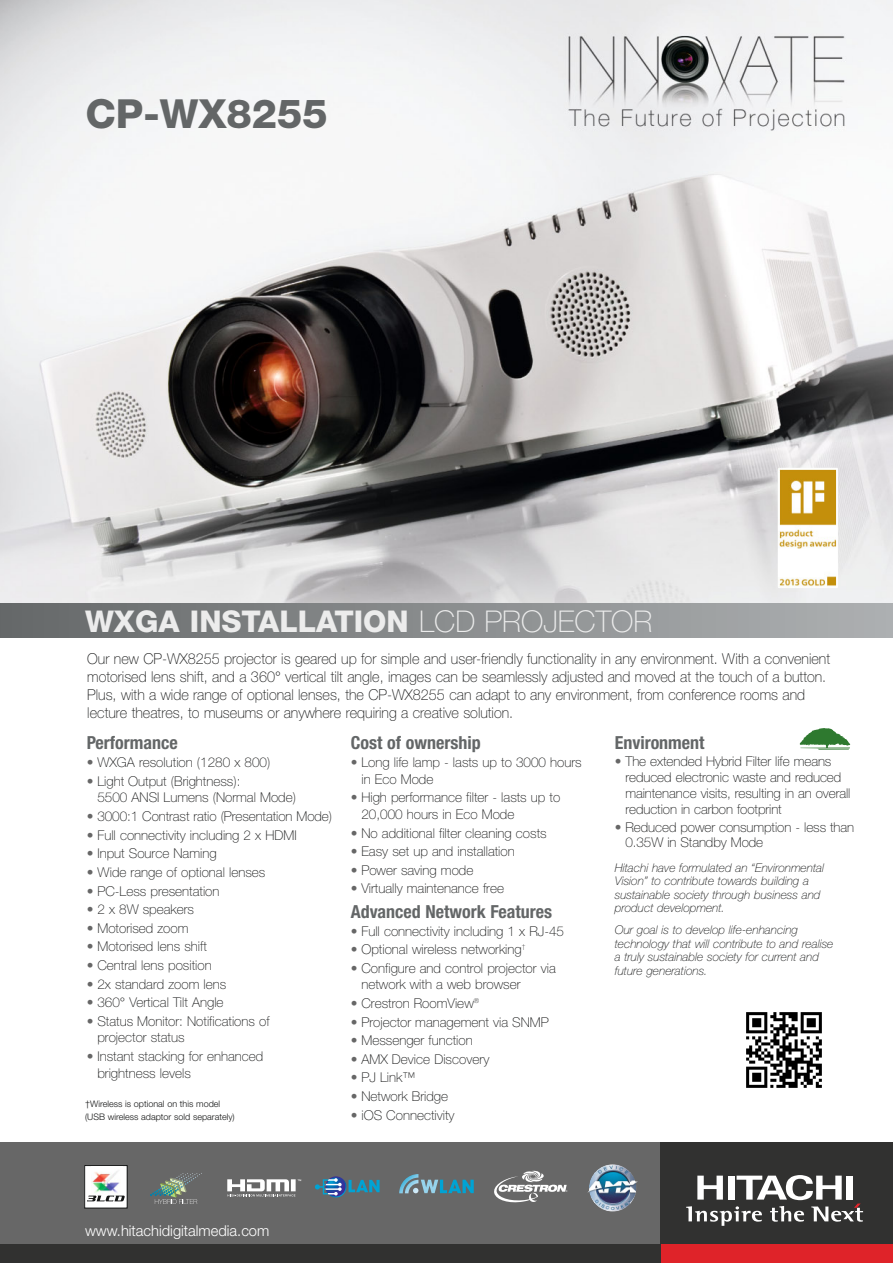
<style>
.page{position:relative;width:893px;height:1263px;background:#fff}
.page>*{position:absolute;margin:0;border:0;box-sizing:border-box;transform-origin:0 0}
.t1{font:800 40.05px "Helvetica Neue";color:#636667}
.t2{font:800 30px "Helvetica Neue";color:#ececec}
.t3{font:700 condensed 18px "Helvetica Neue";color:#636667}
.t4{font:100 15px/18px "Helvetica Neue";color:#151616;scale:.96 1}
.t5{font:300 15px "Helvetica Neue";color:#fff}
.t6{font:100 13.5px/16.5px "Helvetica Neue";color:#151616}
.t7{font:italic 100 12px/13.5px "Helvetica Neue";color:#151616}
.t8{font:300 9px/12.8px "Helvetica Neue";color:#151616}
.s1{font-weight:100}
.s2{color:#676767}
</style>
<div class="page">
<div style="left:650px;top:1237px;width:243px;height:26px;background:#df2329"></div>
<div style="left:0;top:1143px;width:661px;height:104px;background:#676767"></div>
<div style="left:661px;top:1142px;width:232px;height:102px;background:#313130"></div>
<div style="left:0;top:1244px;width:661px;height:19px;background:#313130"></div>
<svg style="left:686px;top:1175px;width:177px;height:51px"></svg>
<img style="left:0;top:0;width:893px;height:604px">
<div style="left:0;top:604px;width:893px;height:34px;background:linear-gradient(to right,#66696a,#aeb1b2)"></div>
<svg style="left:800px;top:728px;width:50px;height:22px"></svg>
<div style="left:85px;top:1165px;width:42px;height:43px;background:#fff"></div>
<div style="left:85px;top:1165px;width:42px;height:43px;border:1px solid #151616"></div>
<img style="left:92px;top:1166px;width:30px;height:27px">
<svg style="left:87px;top:1195px;width:38px;height:14px"></svg>
<svg style="left:150px;top:1173px;width:52px;height:31px"></svg>
<svg style="left:315px;top:1176px;width:65px;height:22px"></svg>
<svg style="left:494px;top:1171px;width:73px;height:31px"></svg>
<img style="left:594px;top:1164px;width:37px;height:47px">
<img style="left:587px;top:1174px;width:7px;height:28px">
<img style="left:631px;top:1173px;width:7px;height:30px">
<svg style="left:399px;top:1174px;width:75px;height:19px"></svg>
<svg style="left:227px;top:1179px;width:74px;height:17px"></svg>
<img style="left:746px;top:1012px;width:76px;height:76px">
<img style="left:778px;top:468px;width:60px;height:120px">
<h1 class="t1" style="left:85px;top:99px;width:244px">CP-WX8255</h1>
<h2 class="t2" style="left:85px;top:610px;width:569px">WXGA INSTALLATION <span class="s1">LCD PROJECTOR</span></h2>
<p class="t4" style="left:87px;top:651px;width:775px">Our new CP-WX8255 projector is geared up for simple and user-friendly functionality in any environment. With a convenient motorised lens shift, and a 360° vertical tilt angle, images can be seamlessly adjusted and moved at the touch of a button.<br>Plus, with a wide range of optional lenses, the CP-WX8255 can adapt to any environment, from conference rooms and lecture theatres, to museums or anywhere requiring a creative solution.</p>
<h3 class="t3" style="left:87px;top:736px;width:93px">Performance</h3>
<p class="t6" style="left:87px;top:755px;width:185px"><span class="s2">•</span> WXGA resolution (1280 x 800)</p>
<p class="t6" style="left:97px;top:774px;width:200px;text-indent:-11px"><span class="s2">•</span> Light Output (Brightness):<br>5500 ANSI Lumens (Normal Mode)</p>
<p class="t6" style="left:87px;top:809px;width:247px"><span class="s2">•</span> 3000:1 Contrast ratio (Presentation Mode)</p>
<p class="t6" style="left:87px;top:828px;width:211px"><span class="s2">•</span> Full connectivity including 2 x HDMI</p>
<p class="t6" style="left:87px;top:846px;width:131px"><span class="s2">•</span> Input Source Naming</p>
<p class="t6" style="left:87px;top:865px;width:180px"><span class="s2">•</span> Wide range of optional lenses</p>
<p class="t6" style="left:87px;top:884px;width:134px"><span class="s2">•</span> PC-Less presentation</p>
<p class="t6" style="left:87px;top:902px;width:109px"><span class="s2">•</span> 2 x 8W speakers</p>
<p class="t6" style="left:87px;top:921px;width:103px"><span class="s2">•</span> Motorised zoom</p>
<p class="t6" style="left:87px;top:939px;width:122px"><span class="s2">•</span> Motorised lens shift</p>
<p class="t6" style="left:87px;top:958px;width:126px"><span class="s2">•</span> Central lens position</p>
<p class="t6" style="left:87px;top:977px;width:141px"><span class="s2">•</span> 2x standard zoom lens</p>
<p class="t6" style="left:87px;top:995px;width:138px"><span class="s2">•</span> 360° Vertical Tilt Angle</p>
<p class="t6" style="left:97px;top:1014px;width:174px;text-indent:-11px"><span class="s2">•</span> Status Monitor: Notifications of projector status</p>
<p class="t6" style="left:97px;top:1049px;width:167px;text-indent:-11px"><span class="s2">•</span> Instant stacking for enhanced brightness levels</p>
<h3 class="t3" style="left:351px;top:736px;width:132px">Cost of ownership</h3>
<p class="t6" style="left:361px;top:755px;width:222px;text-indent:-11px"><span class="s2">•</span> Long life lamp - lasts up to 3000 hours in Eco Mode</p>
<p class="t6" style="left:361px;top:790px;width:200px;text-indent:-11px"><span class="s2">•</span> High performance filter - lasts up to<br>20,000 hours in Eco Mode</p>
<p class="t6" style="left:351px;top:826px;width:197px"><span class="s2">•</span> No additional filter cleaning costs</p>
<p class="t6" style="left:351px;top:844px;width:165px"><span class="s2">•</span> Easy set up and installation</p>
<p class="t6" style="left:351px;top:863px;width:124px"><span class="s2">•</span> Power saving mode</p>
<p class="t6" style="left:351px;top:881px;width:155px"><span class="s2">•</span> Virtually maintenance free</p>
<h3 class="t3" style="left:351px;top:905px;width:203px">Advanced Network Features</h3>
<p class="t6" style="left:351px;top:924px;width:215px"><span class="s2">•</span> Full connectivity including 1 x RJ-45</p>
<p class="t6" style="left:351px;top:942px;width:176px"><span class="s2">•</span> Optional wireless networking<sup>†</sup></p>
<p class="t6" style="left:361px;top:961px;width:196px;text-indent:-11px"><span class="s2">•</span> Configure and control projector via network with a web browser</p>
<p class="t6" style="left:351px;top:996px;width:130px"><span class="s2">•</span> Crestron RoomView<sup>®</sup></p>
<p class="t6" style="left:351px;top:1015px;width:200px"><span class="s2">•</span> Projector management via SNMP</p>
<p class="t6" style="left:351px;top:1033px;width:123px"><span class="s2">•</span> Messenger function</p>
<p class="t6" style="left:351px;top:1052px;width:140px"><span class="s2">•</span> AMX Device Discovery</p>
<p class="t6" style="left:351px;top:1070px;width:66px"><span class="s2">•</span> PJ Link™</p>
<p class="t6" style="left:351px;top:1089px;width:99px"><span class="s2">•</span> Network Bridge</p>
<p class="t6" style="left:351px;top:1108px;width:105px"><span class="s2">•</span> iOS Connectivity</p>
<h3 class="t3" style="left:615px;top:736px;width:91px">Environment</h3>
<p class="t6" style="left:625px;top:755px;width:227px;line-height:15.8px;text-indent:-11px"><span class="s2">•</span> The extended Hybrid Filter life means reduced electronic waste and reduced maintenance visits, resulting in an overall reduction in carbon footprint</p>
<p class="t6" style="left:625px;top:820px;width:230px;line-height:15.8px;text-indent:-11px"><span class="s2">•</span> Reduced power consumption - less than<br>0.35W in Standby Mode</p>
<p class="t7" style="left:615px;top:861px;width:211px">Hitachi have formulated an “Environmental Vision” to contribute towards building a sustainable society through business and product development.</p>
<p class="t7" style="left:615px;top:924px;width:220px">Our goal is to develop life-enhancing technology that will contribute to and realise a truly sustainable society for current and future generations.</p>
<p class="t8" style="left:85px;top:1098px;width:151px">†Wireless is optional on this model (USB wireless adaptor sold separately)</p>
<p class="t5" style="left:85px;top:1225px;width:186px">www.hitachidigitalmedia.com</p>
</div>
